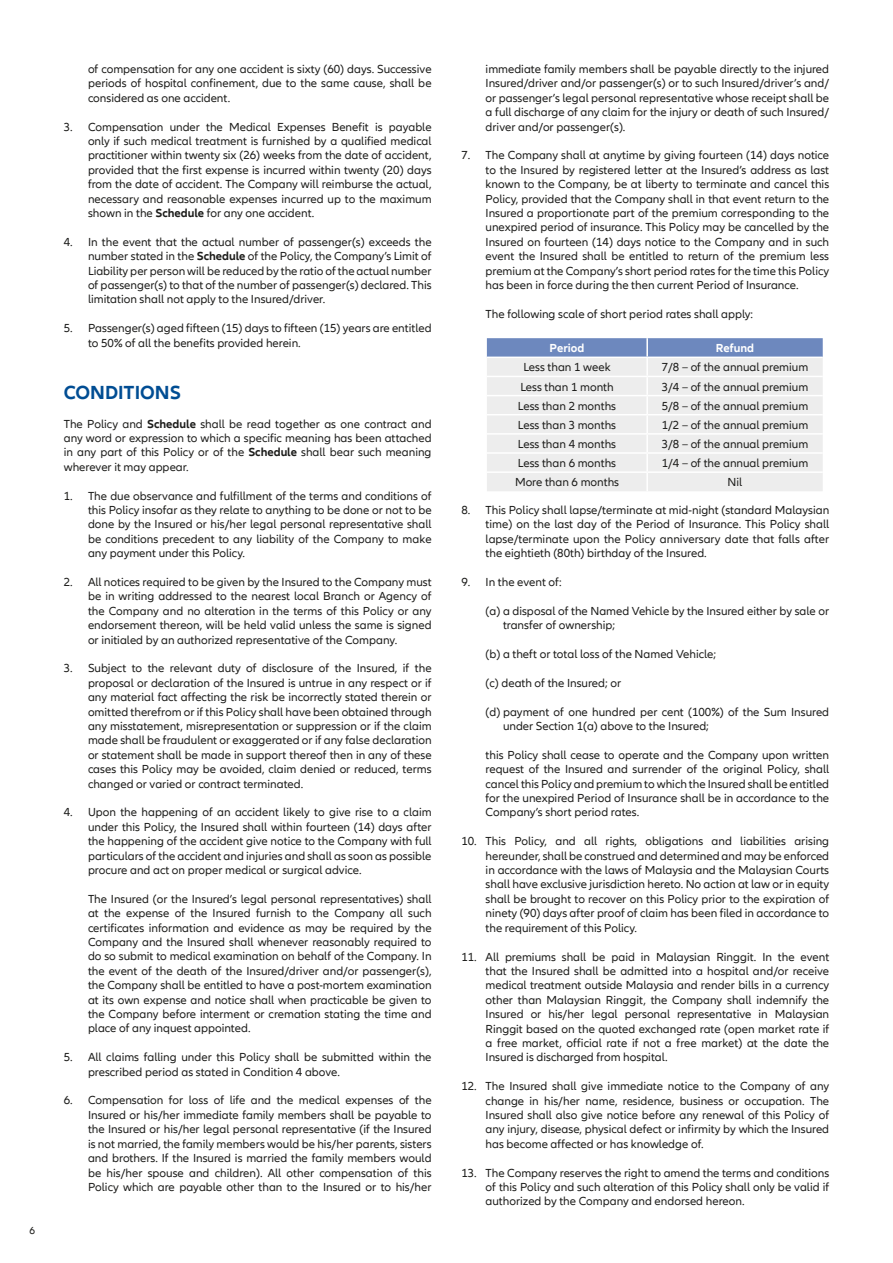
<style>
.page{position:relative;width:893px;height:1263px;background:#fff}
.page>*{position:absolute;margin:0;border:0;box-sizing:border-box;transform-origin:0 0}
.t1{font:700 19.5px "Allianz Neo";color:#004d93}
.t2{font:12px/14.4px "Allianz Neo";color:#1d1d1b;text-align:justify}
.t3{font:700 12px "Allianz Neo";color:#fff}
.t4{font:10.5px "Allianz Neo";color:#1d1d1b}
.s1{font-weight:700}
</style>
<div class="page">
<svg style="left:487px;top:338px;width:336px;height:153px;background:#dee2e8"></svg>
<p class="t4" style="left:30px;top:1224px;width:7px">6</p>
<p class="t2" style="left:88px;top:62px;width:345px">of compensation for any one accident is sixty (60) days. Successive periods of hospital confinement, due to the same cause, shall be considered as one accident.</p>
<p class="t2" style="left:88px;top:120px;width:345px;text-indent:-24px">3. Compensation under the Medical Expenses Benefit is payable only if such medical treatment is furnished by a qualified medical practitioner within twenty six (26) weeks from the date of accident, provided that the first expense is incurred within twenty (20) days from the date of accident. The Company will reimburse the actual, necessary and reasonable expenses incurred up to the maximum shown in the <span class="s1">Schedule</span> for any one accident.</p>
<p class="t2" style="left:88px;top:235px;width:345px;text-indent:-24px">4. In the event that the actual number of passenger(s) exceeds the number stated in the <span class="s1">Schedule</span> of the Policy, the Company’s Limit of Liability per person will be reduced by the ratio of the actual number of passenger(s) to that of the number of passenger(s) declared. This limitation shall not apply to the Insured/driver.</p>
<p class="t2" style="left:88px;top:321px;width:345px;text-indent:-24px">5. Passenger(s) aged fifteen (15) days to fifteen (15) years are entitled to 50% of all the benefits provided herein.</p>
<h1 class="t1" style="left:64px;top:381px;width:119px">CONDITIONS</h1>
<p class="t2" style="left:64px;top:417px;width:369px">The Policy and <span class="s1">Schedule</span> shall be read together as one contract and any word or expression to which a specific meaning has been attached in any part of this Policy or of the <span class="s1">Schedule</span> shall bear such meaning wherever it may appear.</p>
<p class="t2" style="left:88px;top:489px;width:345px;text-indent:-24px">1. The due observance and fulfillment of the terms and conditions of this Policy insofar as they relate to anything to be done or not to be done by the Insured or his/her legal personal representative shall be conditions precedent to any liability of the Company to make any payment under this Policy.</p>
<p class="t2" style="left:88px;top:575px;width:345px;text-indent:-24px">2. All notices required to be given by the Insured to the Company must be in writing addressed to the nearest local Branch or Agency of the Company and no alteration in the terms of this Policy or any endorsement thereon, will be held valid unless the same is signed or initialed by an authorized representative of the Company.</p>
<p class="t2" style="left:88px;top:661px;width:345px;text-indent:-24px">3. Subject to the relevant duty of disclosure of the Insured, if the proposal or declaration of the Insured is untrue in any respect or if any material fact affecting the risk be incorrectly stated therein or omitted therefrom or if this Policy shall have been obtained through any misstatement, misrepresentation or suppression or if the claim made shall be fraudulent or exaggerated or if any false declaration or statement shall be made in support thereof then in any of these cases this Policy may be avoided, claim denied or reduced, terms changed or varied or contract terminated.</p>
<p class="t2" style="left:88px;top:805px;width:345px;text-indent:-24px">4. Upon the happening of an accident likely to give rise to a claim under this Policy, the Insured shall within fourteen (14) days after the happening of the accident give notice to the Company with full particulars of the accident and injuries and shall as soon as possible procure and act on proper medical or surgical advice.</p>
<p class="t2" style="left:88px;top:892px;width:345px">The Insured (or the Insured’s legal personal representatives) shall at the expense of the Insured furnish to the Company all such certificates information and evidence as may be required by the Company and the Insured shall whenever reasonably required to do so submit to medical examination on behalf of the Company. In the event of the death of the Insured/driver and/or passenger(s), the Company shall be entitled to have a post-mortem examination at its own expense and notice shall when practicable be given to the Company before interment or cremation stating the time and place of any inquest appointed.</p>
<p class="t2" style="left:88px;top:1050px;width:345px;text-indent:-24px">5. All claims falling under this Policy shall be submitted within the prescribed period as stated in Condition 4 above.</p>
<p class="t2" style="left:88px;top:1093px;width:345px;text-indent:-24px">6. Compensation for loss of life and the medical expenses of the Insured or his/her immediate family members shall be payable to the Insured or his/her legal personal representative (if the Insured is not married, the family members would be his/her parents, sisters and brothers. If the Insured is married the family members would be his/her spouse and children). All other compensation of this Policy which are payable other than to the Insured or to his/her</p>
<p class="t2" style="left:486px;top:62px;width:345px">immediate family members shall be payable directly to the injured Insured/driver and/or passenger(s) or to such Insured/driver’s and/ or passenger’s legal personal representative whose receipt shall be a full discharge of any claim for the injury or death of such Insured/ driver and/or passenger(s).</p>
<p class="t2" style="left:486px;top:148px;width:345px;text-indent:-24px">7. The Company shall at anytime by giving fourteen (14) days notice to the Insured by registered letter at the Insured’s address as last known to the Company, be at liberty to terminate and cancel this Policy, provided that the Company shall in that event return to the Insured a proportionate part of the premium corresponding to the unexpired period of insurance. This Policy may be cancelled by the Insured on fourteen (14) days notice to the Company and in such event the Insured shall be entitled to return of the premium less premium at the Company’s short period rates for the time this Policy has been in force during the then current Period of Insurance.</p>
<p class="t2" style="left:486px;top:307px;width:269px">The following scale of short period rates shall apply:</p>
<p class="t3" style="left:550px;top:341px;width:36px">Period</p>
<p class="t3" style="left:716px;top:341px;width:40px">Refund</p>
<p class="t2" style="left:523px;top:361px;width:89px">Less than 1 week</p>
<p class="t2" style="left:662px;top:361px;width:148px">7/8 – of the annual premium</p>
<p class="t2" style="left:520px;top:380px;width:95px">Less than 1 month</p>
<p class="t2" style="left:662px;top:380px;width:148px">3/4 – of the annual premium</p>
<p class="t2" style="left:518px;top:399px;width:100px">Less than 2 months</p>
<p class="t2" style="left:662px;top:399px;width:148px">5/8 – of the annual premium</p>
<p class="t2" style="left:518px;top:418px;width:100px">Less than 3 months</p>
<p class="t2" style="left:662px;top:418px;width:148px">1/2 – of the annual premium</p>
<p class="t2" style="left:518px;top:437px;width:100px">Less than 4 months</p>
<p class="t2" style="left:662px;top:437px;width:148px">3/8 – of the annual premium</p>
<p class="t2" style="left:518px;top:456px;width:100px">Less than 6 months</p>
<p class="t2" style="left:662px;top:456px;width:148px">1/4 – of the annual premium</p>
<p class="t2" style="left:515px;top:475px;width:106px">More than 6 months</p>
<p class="t2" style="left:728px;top:475px;width:16px">Nil</p>
<p class="t2" style="left:486px;top:503px;width:345px;text-indent:-24px">8. This Policy shall lapse/terminate at mid-night (standard Malaysian time) on the last day of the Period of Insurance. This Policy shall lapse/terminate upon the Policy anniversary date that falls after the eightieth (80th) birthday of the Insured.</p>
<p class="t2" style="left:461px;top:575px;width:102px">9. In the event of:</p>
<p class="t2" style="left:503px;top:604px;width:328px;text-indent:-17px">(a) a disposal of the Named Vehicle by the Insured either by sale or transfer of ownership;</p>
<p class="t2" style="left:486px;top:647px;width:232px">(b) a theft or total loss of the Named Vehicle;</p>
<p class="t2" style="left:486px;top:676px;width:137px">(c) death of the Insured; or</p>
<p class="t2" style="left:503px;top:705px;width:328px;text-indent:-17px">(d) payment of one hundred per cent (100%) of the Sum Insured under Section 1(a) above to the Insured;</p>
<p class="t2" style="left:486px;top:748px;width:345px">this Policy shall cease to operate and the Company upon written request of the Insured and surrender of the original Policy, shall cancel this Policy and premium to which the Insured shall be entitled for the unexpired Period of Insurance shall be in accordance to the Company’s short period rates.</p>
<p class="t2" style="left:486px;top:834px;width:345px;text-indent:-24px">10. This Policy, and all rights, obligations and liabilities arising hereunder, shall be construed and determined and may be enforced in accordance with the laws of Malaysia and the Malaysian Courts shall have exclusive jurisdiction hereto. No action at law or in equity shall be brought to recover on this Policy prior to the expiration of ninety (90) days after proof of claim has been filed in accordance to the requirement of this Policy.</p>
<p class="t2" style="left:486px;top:950px;width:345px;text-indent:-24px">11. All premiums shall be paid in Malaysian Ringgit. In the event that the Insured shall be admitted into a hospital and/or receive medical treatment outside Malaysia and render bills in a currency other than Malaysian Ringgit, the Company shall indemnify the Insured or his/her legal personal representative in Malaysian Ringgit based on the quoted exchanged rate (open market rate if a free market, official rate if not a free market) at the date the Insured is discharged from hospital.</p>
<p class="t2" style="left:486px;top:1079px;width:345px;text-indent:-24px">12. The Insured shall give immediate notice to the Company of any change in his/her name, residence, business or occupation. The Insured shall also give notice before any renewal of this Policy of any injury, disease, physical defect or infirmity by which the Insured has become affected or has knowledge of.</p>
<p class="t2" style="left:486px;top:1166px;width:345px;text-indent:-24px">13. The Company reserves the right to amend the terms and conditions of this Policy and such alteration of this Policy shall only be valid if authorized by the Company and endorsed hereon.</p>
</div>
